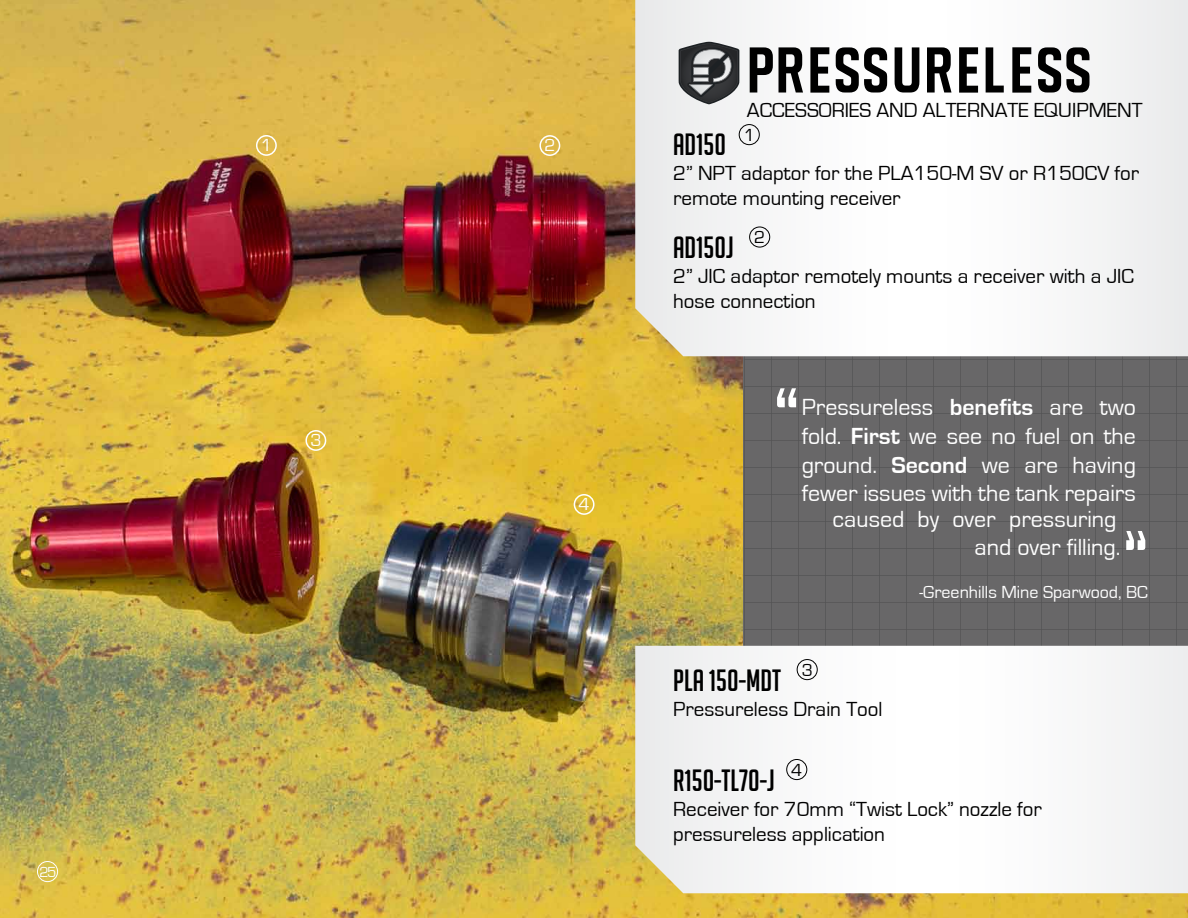
<style>
.page{position:relative;width:1188px;height:918px;background:#fff}
.page>*{position:absolute;margin:0;border:0;box-sizing:border-box;transform-origin:0 0}
.t1{font:72px "Big Noodle Titling";color:#fff}
.t2{font:30px "Big Noodle Titling";color:#000}
.t3{font:24px/28.8px "Eurostile";color:#fff;text-align:justify}
.t4{font:21px/25.2px "Eurostile";color:#000}
.t5{font:18px "Eurostile";color:#fff}
.t6{font:18px "Eurostile";color:#000}
.t7{font:15px "Eurostile";color:#fff}
.s1{font-weight:700}
</style>
<div class="page">
<img style="left:0;top:0;width:1188px;height:918px">
<svg style="left:635px;top:0;width:44px;height:356px;background:#e8e6dd"></svg>
<svg style="left:635px;top:646px;width:553px;height:247px"></svg>
<div style="left:256px;top:135px;width:21px;height:21px;border:2px solid #fff;border-radius:50%"></div>
<div style="left:539px;top:135px;width:21px;height:21px;border:2px solid #fff;border-radius:50%"></div>
<div style="left:305px;top:430px;width:21px;height:21px;border:2px solid #fff;border-radius:50%"></div>
<div style="left:574px;top:494px;width:21px;height:21px;border:2px solid #fff;border-radius:50%"></div>
<div style="left:37px;top:861px;width:21px;height:21px;border:1px solid #fff;border-radius:50%"></div>
<svg style="left:679px;top:0;width:509px;height:788px"></svg>
<p class="t7" style="left:39px;top:864px;width:19px">25</p>
<p class="t5" style="left:261px;top:136px;width:13px">1</p>
<p class="t5" style="left:544px;top:136px;width:13px">2</p>
<p class="t5" style="left:310px;top:431px;width:13px">3</p>
<p class="t5" style="left:579px;top:495px;width:13px">4</p>
<p class="t4" style="left:747px;top:98px;width:397px">ACCESSORIES AND ALTERNATE EQUIPMENT</p>
<p class="t6" style="left:744px;top:125px;width:13px">1</p>
<h2 class="t2" style="left:673px;top:128px;width:54px">AD150</h2>
<p class="t4" style="left:673px;top:161px;width:467px">2” NPT adaptor for the PLA150-M SV or R150CV for remote mounting receiver</p>
<h2 class="t2" style="left:673px;top:231px;width:62px">AD150J</h2>
<p class="t4" style="left:673px;top:264px;width:462px">2” JIC adaptor remotely mounts a receiver with a JIC hose connection</p>
<p class="t6" style="left:754px;top:227px;width:13px">2</p>
<h1 class="t1" style="left:775px;top:376px;width:24px">“</h1>
<p class="t3" style="left:802px;top:393px;width:336px">Pressureless <span class="s1">benefits</span> are two fold. <span class="s1">First</span> we see no fuel on the ground. <span class="s1">Second</span> we are having fewer issues with the tank repairs</p>
<p class="t3" style="left:833px;top:506px;width:289px;line-height:28px;text-align:right">caused by over pressuring and over filling.</p>
<p class="t6" style="left:802px;top:660px;width:13px">3</p>
<h2 class="t2" style="left:673px;top:664px;width:109px">PLA 150-MDT</h2>
<p class="t4" style="left:673px;top:697px;width:211px">Pressureless Drain Tool</p>
<p class="t5" style="left:920px;top:583px;width:230px">-Greenhills Mine Sparwood, BC</p>
<p class="t6" style="left:791px;top:760px;width:13px">4</p>
<h2 class="t2" style="left:673px;top:764px;width:103px">R150-TL70-J</h2>
<p class="t4" style="left:673px;top:797px;width:370px">Receiver for 70mm “Twist Lock” nozzle for pressureless application</p>
</div>
